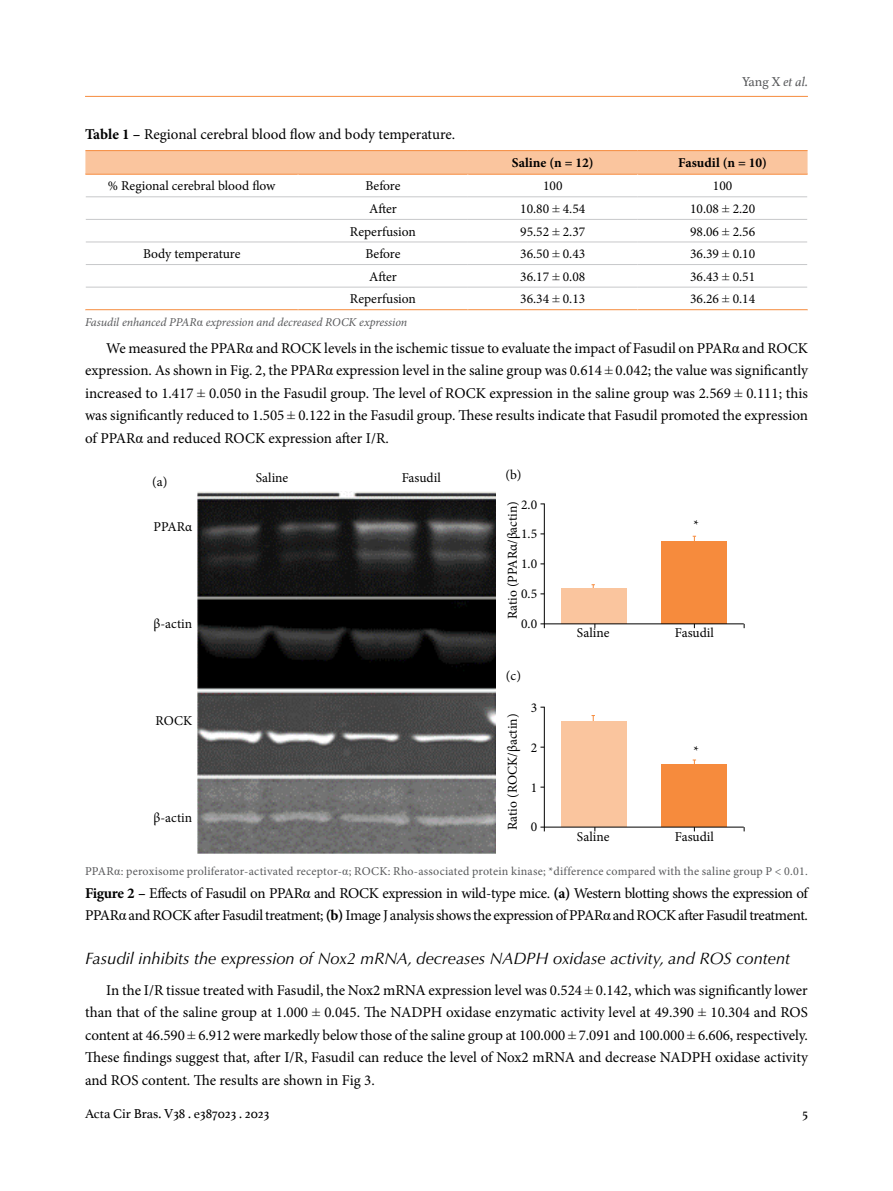
<style>
.page{position:relative;width:893px;height:1191px;background:#fff}
.page>*{position:absolute;margin:0;border:0;box-sizing:border-box;transform-origin:0 0}
.t1{font:italic 16.5px "Optima LT Std";color:#000}
.t2{font:15px/22.5px "Minion Pro";letter-spacing:-.02em;color:#000;text-align:justify}
.t3{font:15px "Minion Pro";color:#000}
.t4{font:13.5px "Minion Pro";color:#000}
.t5{font:13.5px "Athelas";color:#000}
.t6{font:700 13.5px "Minion Pro";color:#000}
.t7{font:13.5px "Athelas";color:#58595b}
.t8{font:12px "Minion Pro";letter-spacing:.02em;color:#58595b}
.t9{font:italic 12px "Minion Pro";letter-spacing:-.005em;color:#58595b}
.s1{font-weight:700}
.s2{font-style:italic}
.s3{font-family:"Times New Roman"}
.s4{font-family:"Times New Roman";font-style:normal}
</style>
<div class="page">
<hr style="left:85px;top:96px;width:723px;height:1px;background:#f68b3d">
<hr style="left:85px;top:150px;width:213px;height:1px;background:#f68b3d">
<hr style="left:298px;top:150px;width:170px;height:1px;background:#f68b3d">
<hr style="left:468px;top:150px;width:170px;height:1px;background:#f68b3d">
<hr style="left:638px;top:150px;width:169px;height:1px;background:#f68b3d">
<hr style="left:85px;top:309px;width:213px;height:1px;background:#f68b3d">
<hr style="left:298px;top:309px;width:170px;height:1px;background:#f68b3d">
<hr style="left:468px;top:309px;width:170px;height:1px;background:#f68b3d">
<hr style="left:638px;top:309px;width:170px;height:1px;background:#f68b3d">
<svg style="left:85px;top:151px;width:723px;height:136px"></svg>
<hr style="left:86px;top:196px;width:212px;height:1px;background:#c7c8ca">
<hr style="left:298px;top:196px;width:170px;height:1px;background:#c7c8ca">
<hr style="left:468px;top:196px;width:170px;height:1px;background:#c7c8ca">
<hr style="left:638px;top:196px;width:169px;height:1px;background:#c7c8ca">
<hr style="left:86px;top:219px;width:212px;height:1px;background:#c7c8ca">
<hr style="left:298px;top:219px;width:170px;height:1px;background:#c7c8ca">
<hr style="left:468px;top:219px;width:170px;height:1px;background:#c7c8ca">
<hr style="left:638px;top:219px;width:169px;height:1px;background:#c7c8ca">
<hr style="left:86px;top:242px;width:212px;height:1px;background:#c7c8ca">
<hr style="left:298px;top:242px;width:170px;height:1px;background:#c7c8ca">
<hr style="left:468px;top:242px;width:170px;height:1px;background:#c7c8ca">
<hr style="left:638px;top:242px;width:169px;height:1px;background:#c7c8ca">
<hr style="left:86px;top:264px;width:212px;height:1px;background:#c7c8ca">
<hr style="left:298px;top:264px;width:170px;height:1px;background:#c7c8ca">
<hr style="left:468px;top:264px;width:170px;height:1px;background:#c7c8ca">
<hr style="left:638px;top:264px;width:169px;height:1px;background:#c7c8ca">
<hr style="left:86px;top:287px;width:212px;height:1px;background:#c7c8ca">
<hr style="left:298px;top:287px;width:170px;height:1px;background:#c7c8ca">
<hr style="left:468px;top:287px;width:170px;height:1px;background:#c7c8ca">
<hr style="left:638px;top:287px;width:169px;height:1px;background:#c7c8ca">
<svg style="left:591px;top:584px;width:4px;height:4px"></svg>
<svg style="left:591px;top:715px;width:4px;height:6px"></svg>
<svg style="left:693px;top:759px;width:3px;height:5px"></svg>
<div style="left:562px;top:588px;width:65px;height:35px;background:#fac59e"></div>
<div style="left:562px;top:721px;width:65px;height:105px;background:#fac59e"></div>
<div style="left:662px;top:540px;width:65px;height:83px;background:#f68b3d"></div>
<div style="left:662px;top:764px;width:65px;height:62px;background:#f68b3d"></div>
<hr style="left:544px;top:503px;width:1px;height:125px;background:#000">
<hr style="left:544px;top:707px;width:1px;height:124px;background:#000">
<hr style="left:540px;top:623px;width:204px;height:1px;background:#000">
<hr style="left:540px;top:826px;width:204px;height:1px;background:#000">
<img style="left:198px;top:491px;width:298px;height:362px">
<p class="t3" style="left:85px;top:124px;width:372px"><span class="s1">Table 1 –</span> Regional cerebral blood flow and body temperature.</p>
<p class="t7" style="left:742px;top:71px;width:67px">Yang X <span class="s2">et al.</span></p>
<p class="t6" style="left:512px;top:153px;width:83px">Saline (n = 12)</p>
<p class="t6" style="left:678px;top:153px;width:90px">Fasudil (n = 10)</p>
<p class="t4" style="left:108px;top:177px;width:169px">% Regional cerebral blood flow</p>
<p class="t4" style="left:365px;top:177px;width:37px">Before</p>
<p class="t4" style="left:543px;top:177px;width:21px">100</p>
<p class="t4" style="left:713px;top:177px;width:21px">100</p>
<p class="t4" style="left:369px;top:200px;width:29px">After</p>
<p class="t4" style="left:520px;top:200px;width:67px">10.80 <span class="s3">±</span> 4.54</p>
<p class="t4" style="left:690px;top:200px;width:67px">10.08 <span class="s3">±</span> 2.20</p>
<p class="t4" style="left:350px;top:222px;width:68px">Reperfusion</p>
<p class="t4" style="left:520px;top:222px;width:67px">95.52 <span class="s3">±</span> 2.37</p>
<p class="t4" style="left:690px;top:222px;width:67px">98.06 <span class="s3">±</span> 2.56</p>
<p class="t4" style="left:143px;top:245px;width:99px">Body temperature</p>
<p class="t4" style="left:365px;top:245px;width:37px">Before</p>
<p class="t4" style="left:520px;top:245px;width:67px">36.50 <span class="s3">±</span> 0.43</p>
<p class="t4" style="left:690px;top:245px;width:67px">36.39 <span class="s3">±</span> 0.10</p>
<p class="t4" style="left:369px;top:267px;width:29px">After</p>
<p class="t4" style="left:520px;top:267px;width:67px">36.17 <span class="s3">±</span> 0.08</p>
<p class="t4" style="left:690px;top:267px;width:67px">36.43 <span class="s3">±</span> 0.51</p>
<p class="t4" style="left:350px;top:290px;width:68px">Reperfusion</p>
<p class="t4" style="left:520px;top:290px;width:67px">36.34 <span class="s3">±</span> 0.13</p>
<p class="t4" style="left:690px;top:290px;width:67px">36.26 <span class="s3">±</span> 0.14</p>
<p class="t9" style="left:85px;top:314px;width:324px">Fasudil enhanced PPAR<span class="s4">α</span> expression and decreased ROCK expression</p>
<p class="t2" style="left:85px;top:337px;width:724px;text-indent:21px">We measured the PPAR<span class="s3">α</span> and ROCK levels in the ischemic tissue to evaluate the impact of Fasudil on PPAR<span class="s3">α</span> and ROCK expression. As shown in Fig. 2, the PPAR<span class="s3">α</span> expression level in the saline group was 0.614 <span class="s3">±</span> 0.042; the value was significantly increased to 1.417 <span class="s3">±</span> 0.050 in the Fasudil group. The level of ROCK expression in the saline group was 2.569 <span class="s3">±</span> 0.111; this was significantly reduced to 1.505 <span class="s3">±</span> 0.122 in the Fasudil group. These results indicate that Fasudil promoted the expression of PPAR<span class="s3">α</span> and reduced ROCK expression after I/R.</p>
<p class="t4" style="left:256px;top:469px;width:34px">Saline</p>
<p class="t4" style="left:402px;top:469px;width:41px">Fasudil</p>
<p class="t4" style="left:503px;top:619px;width:120px;rotate:-90deg">Ratio (PPARα/βactin)</p>
<p class="t4" style="left:505px;top:466px;width:18px">(b)</p>
<p class="t4" style="left:152px;top:473px;width:17px">(a)</p>
<p class="t4" style="left:521px;top:495px;width:18px">2.0</p>
<p class="t4" style="left:521px;top:525px;width:18px">1.5</p>
<p class="t4" style="left:521px;top:555px;width:18px">1.0</p>
<p class="t4" style="left:521px;top:585px;width:18px">0.5</p>
<p class="t4" style="left:521px;top:615px;width:18px">0.0</p>
<p class="t4" style="left:693px;top:515px;width:7px">*</p>
<p class="t4" style="left:153px;top:517px;width:40px">PPARα</p>
<p class="t4" style="left:154px;top:614px;width:40px">β-actin</p>
<p class="t4" style="left:577px;top:624px;width:34px">Saline</p>
<p class="t4" style="left:675px;top:624px;width:41px">Fasudil</p>
<p class="t4" style="left:506px;top:666px;width:17px">(c)</p>
<p class="t4" style="left:531px;top:698px;width:8px">3</p>
<p class="t4" style="left:531px;top:738px;width:8px">2</p>
<p class="t4" style="left:531px;top:778px;width:8px">1</p>
<p class="t4" style="left:531px;top:818px;width:8px">0</p>
<p class="t8" style="left:85px;top:863px;width:724px">PPAR<span class="s3">α</span>: peroxisome proliferator-activated receptor-<span class="s3">α</span>; ROCK: Rho-associated protein kinase; *difference compared with the saline group P &lt; 0.01.</p>
<p class="t2" style="left:85px;top:881px;width:724px"><span class="s1">Figure 2 –</span> Effects of Fasudil on PPAR<span class="s3">α</span> and ROCK expression in wild-type mice. <span class="s1">(a)</span> Western blotting shows the expression of<br>PPAR<span class="s3">α</span> and ROCK after Fasudil treatment; <span class="s1">(b)</span> Image J analysis shows the expression of PPAR<span class="s3">α</span> and ROCK after Fasudil treatment.</p>
<p class="t1" style="left:85px;top:948px;width:707px">Fasudil inhibits the expression of Nox2 mRNA, decreases NADPH oxidase activity, and ROS content</p>
<p class="t2" style="left:85px;top:978px;width:724px;text-indent:21px">In the I/R tissue treated with Fasudil, the Nox2 mRNA expression level was 0.524 <span class="s3">±</span> 0.142, which was significantly lower than that of the saline group at 1.000 <span class="s3">±</span> 0.045. The NADPH oxidase enzymatic activity level at 49.390 <span class="s3">±</span> 10.304 and ROS content at 46.590 <span class="s3">±</span> 6.912 were markedly below those of the saline group at 100.000 <span class="s3">±</span> 7.091 and 100.000 <span class="s3">±</span> 6.606, respectively.<br>These findings suggest that, after I/R, Fasudil can reduce the level of Nox2 mRNA and decrease NADPH oxidase activity and ROS content. The results are shown in Fig 3.</p>
<p class="t4" style="left:503px;top:830px;width:118px;rotate:-90deg">Ratio (ROCK/βactin)</p>
<p class="t4" style="left:156px;top:711px;width:38px">ROCK</p>
<p class="t4" style="left:693px;top:741px;width:7px">*</p>
<p class="t4" style="left:154px;top:808px;width:40px">β-actin</p>
<p class="t4" style="left:577px;top:827px;width:34px">Saline</p>
<p class="t4" style="left:675px;top:827px;width:41px">Fasudil</p>
<p class="t5" style="left:85px;top:1102px;width:186px">Acta Cir Bras. V38 . e387023 . 2023</p>
<p class="t5" style="left:802px;top:1102px;width:7px">5</p>
</div>
